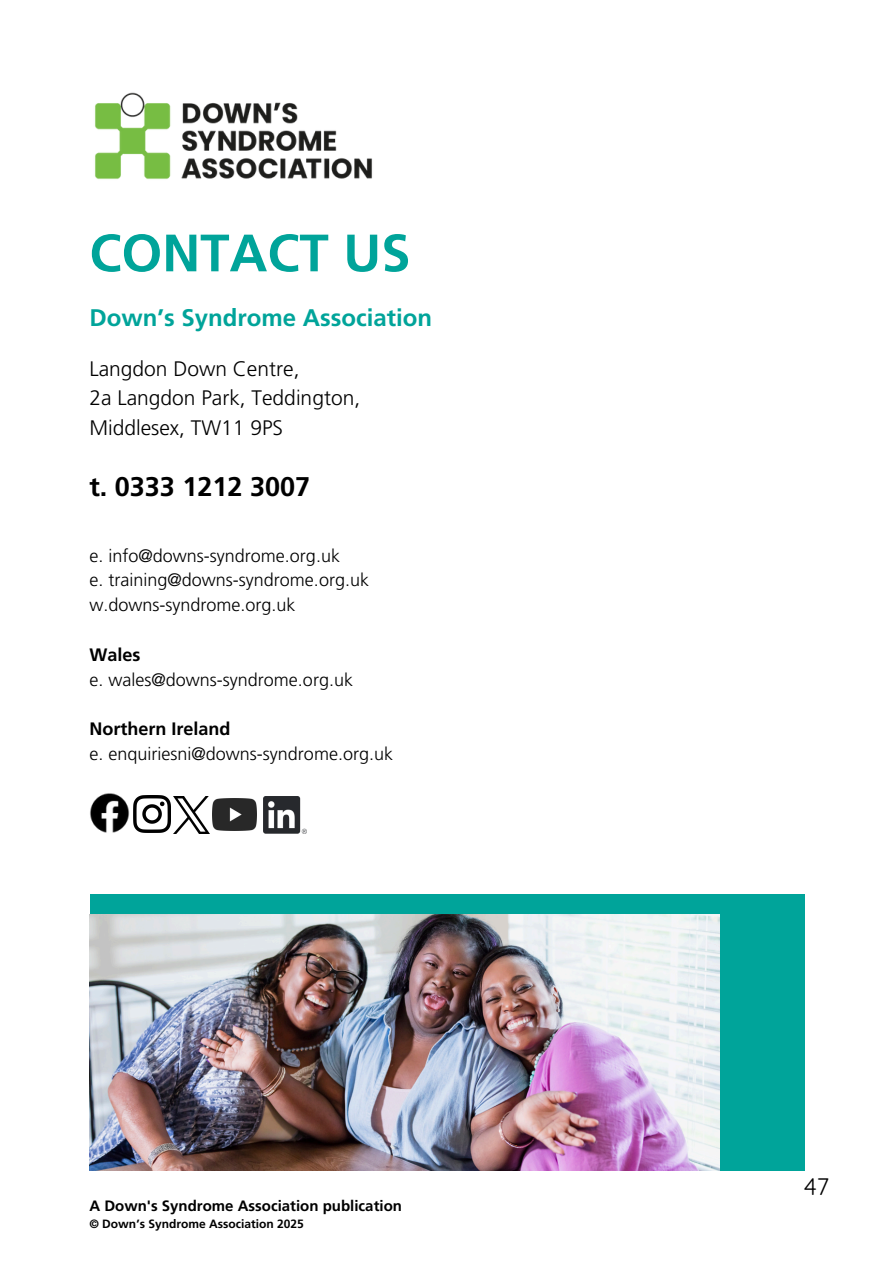
<style>
.page{position:relative;width:894px;height:1264px;background:#fff}
.page>*{position:absolute;margin:0;border:0;box-sizing:border-box;transform-origin:0 0}
.t1{font:700 52.5px "Frutiger LT Pro";color:#00a49a}
.t2{font:700 27px "Frutiger LT Pro";color:#000}
.t3{font:700 24px "Frutiger LT Pro";color:#00a49a}
.t4{font:24px "Quicksand";color:#000}
.t5{font:300 21px/29.2px "Frutiger LT Pro";color:#000}
.t6{font:300 18px/24.8px "Frutiger LT Pro";color:#000}
.t7{font:700 15px "Frutiger LT Pro";color:#000}
.t8{font:700 12px "Frutiger LT Pro";color:#000}
.s1{font-weight:700}
</style>
<div class="page">
<img style="left:95px;top:92px;width:277px;height:87px">
<img style="left:90px;top:793px;width:40px;height:40px">
<img style="left:134px;top:795px;width:37px;height:37px">
<img style="left:173px;top:796px;width:36px;height:37px">
<img style="left:213px;top:798px;width:43px;height:32px">
<img style="left:264px;top:796px;width:42px;height:37px">
<div style="left:90px;top:894px;width:714px;height:276px;background:#00a49a"></div>
<img style="left:90px;top:914px;width:629px;height:256px">
<p class="t1" style="left:89px;top:221px;width:322px">CONTACT US</p>
<h1 class="t3" style="left:89px;top:303px;width:344px">Down’s Syndrome Association</h1>
<h3 class="t5" style="left:89px;top:354px;width:272px">Langdon Down Centre,<br>2a Langdon Park, Teddington,<br>Middlesex, TW11 9PS</h3>
<h5 class="t2" style="left:89px;top:470px;width:222px">t. 0333 1212 3007</h5>
<h2 class="t6" style="left:89px;top:543px;width:281px">e. info@downs-syndrome.org.uk<br>e. training@downs-syndrome.org.uk w.downs-syndrome.org.uk</h2>
<h6 class="t6" style="left:89px;top:642px;width:265px"><span class="s1">Wales<br></span>e. wales@downs-syndrome.org.uk</h6>
<h6 class="t6" style="left:89px;top:716px;width:305px"><span class="s1">Northern Ireland<br></span>e. enquiriesni@downs-syndrome.org.uk</h6>
<h6 class="t7" style="left:89px;top:1196px;width:314px">A Down's Syndrome Association publication</h6>
<p class="t8" style="left:89px;top:1216px;width:216px">© Down’s Syndrome Association 2025</p>
<h3 class="t4" style="left:804px;top:1171px;width:26px">47</h3>
</div>
